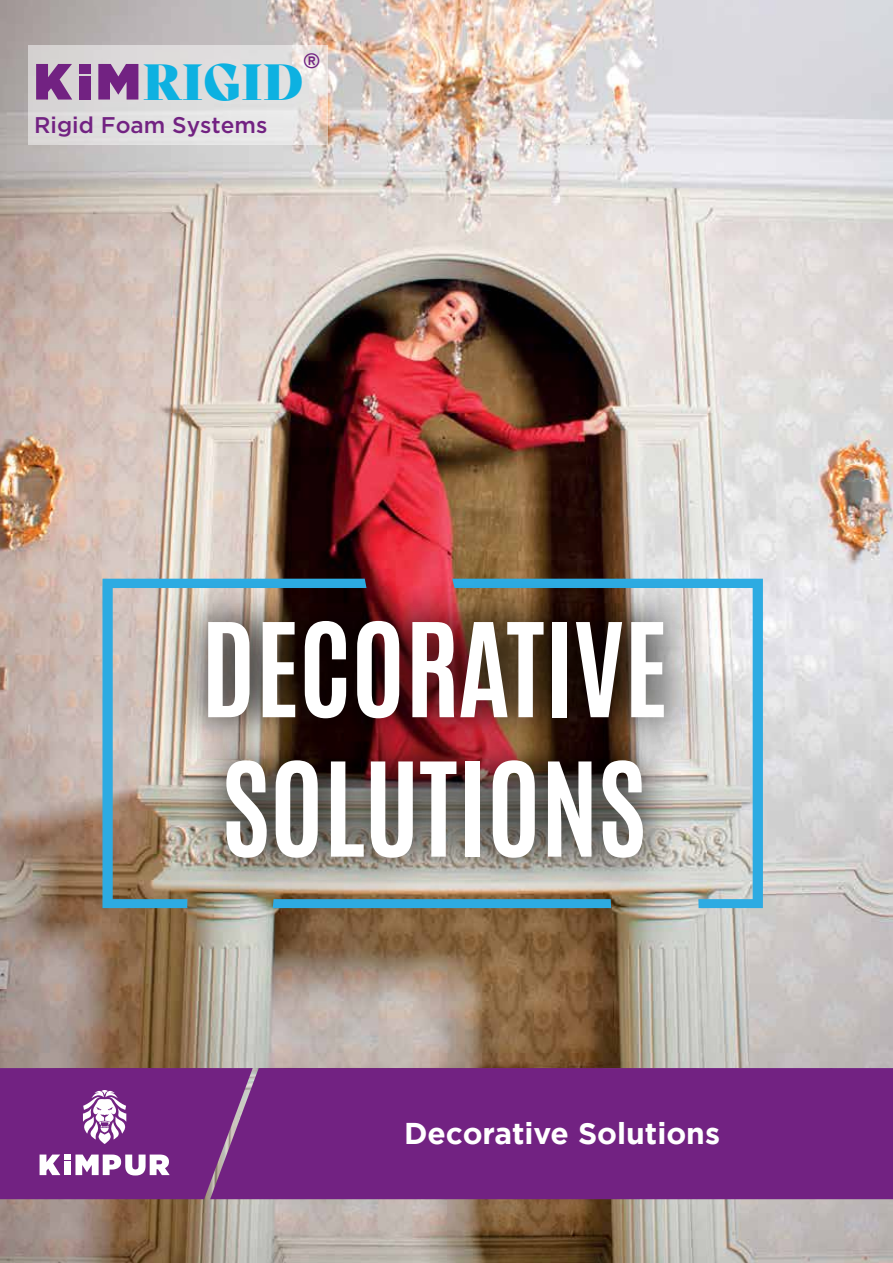
<style>
.page{position:relative;width:893px;height:1263px;background:#fff}
.page>*{position:absolute;margin:0;border:0;box-sizing:border-box;transform-origin:0 0}
.t1{font:700 110.7px/139.4px "Antonio";color:#fff}
.t2{font:49.5px "Bely Display";color:#0db1e1}
.t3{font:30px "Gotham Bold TR";color:#fff}
.t4{font:22.65px "Gotham Medium Tr";color:#722282}
.t5{font:500 20.55px "Avenir";color:#722282}
</style>
<div class="page">
<img style="left:0;top:0;width:893px;height:1068px">
<img style="left:0;top:1199px;width:893px;height:64px">
<svg style="left:102px;top:579px;width:661px;height:329px;background:#9fb7be"></svg>
<div style="left:167px;top:581px;width:536px;height:317px;background:#000;opacity:.75"></div>
<div style="left:253px;top:1068px;width:640px;height:131px;background:#722282"></div>
<svg style="left:0;top:1068px;width:253px;height:131px;background:#7f388d"></svg>
<svg style="left:28px;top:45px;width:299px;height:100px;background:#e0dddd"></svg>
<svg style="left:36px;top:64px;width:36px;height:36px"></svg>
<div style="left:79px;top:76px;width:12px;height:24px;background:#722282"></div>
<div style="left:79px;top:64px;width:12px;height:9px;background:#722282"></div>
<svg style="left:98px;top:64px;width:40px;height:36px"></svg>
<p class="t5" style="left:303px;top:43px;width:18px">®</p>
<p class="t2" style="left:142px;top:42px;width:162px">RIGID</p>
<p class="t4" style="left:34px;top:112px;width:235px">Rigid Foam Systems</p>
<p class="t1" style="left:201px;top:602px;width:468px">DECORATIVE<br>SOLUTIONS</p>
<p class="t3" style="left:404px;top:1116px;width:317px">Decorative Solutions</p>
</div>
